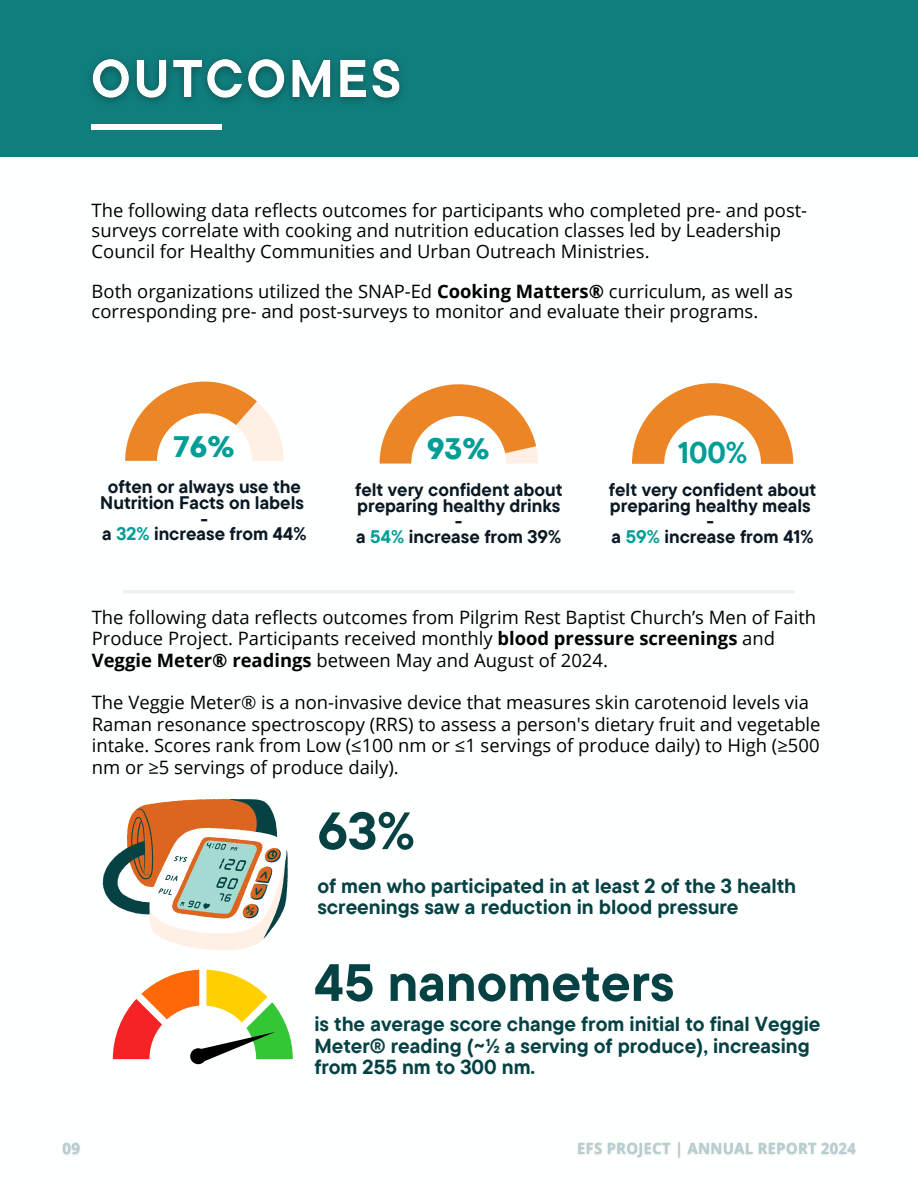
<style>
.page{position:relative;width:918px;height:1188px;background:#fff}
.page>*{position:absolute;margin:0;border:0;box-sizing:border-box;transform-origin:0 0}
.t1{font:700 52.35px "TT Commons Pro";color:#064244}
.t2{font:800 31.35px "Codec Pro";color:#019d97}
.t3{font:700 29.85px "TT Commons Pro";color:#019d97}
.t4{font:700 20.25px/21.3px "TT Commons Pro";color:#064244}
.t5{font:18.45px/21.3px "Open Sans";color:#000}
.t6{font:700 18.15px/15.8px "TT Commons Pro";color:#091822;text-align:center}
.s1{font-weight:700}
.s2{color:#019d97}
</style>
<div class="page">
<svg style="left:632px;top:383px;width:161px;height:81px"></svg>
<svg style="left:380px;top:384px;width:158px;height:80px"></svg>
<div style="left:0;top:0;width:918px;height:157px;background:#107e7d"></div>
<div style="left:92px;top:124px;width:130px;height:6px;background:#fff"></div>
<svg style="left:125px;top:382px;width:159px;height:79px"></svg>
<hr style="left:123px;top:590px;width:672px;height:3px;background:#efefef">
<img style="left:90px;top:59px;width:312px;height:43px">
<svg style="left:103px;top:799px;width:185px;height:152px"></svg>
<svg style="left:113px;top:970px;width:180px;height:94px"></svg>
<img style="left:62px;top:1142px;width:18px;height:13px">
<img style="left:578px;top:1142px;width:278px;height:16px">
<h3 class="t5" style="left:92px;top:200px;width:717px;line-height:20.2px">The following data reflects outcomes for participants who completed pre- and post&shy;surveys correlate with cooking and nutrition education classes led by Leadership<br>Council for Healthy Communities and Urban Outreach Ministries.</h3>
<h6 class="t5" style="left:92px;top:281px;width:703px;line-height:20.2px">Both organizations utilized the SNAP-Ed <span class="s1">Cooking Matters®</span> curriculum, as well as corresponding pre- and post-surveys to monitor and evaluate their programs.</h6>
<h3 class="t2" style="left:174px;top:435px;width:63px">76%</h3>
<h6 class="t6" style="left:100px;top:478px;width:208px">often or always use the<br>Nutrition Facts on labels -<br>a <span class="s2">32%</span> increase from 44%</h6>
<h5 class="t2" style="left:427px;top:438px;width:65px">93%</h5>
<h5 class="t3" style="left:678px;top:433px;width:71px">100%</h5>
<h3 class="t6" style="left:609px;top:481px;width:209px">felt very confident about preparing healthy meals -<br>a <span class="s2">59%</span> increase from 41%</h3>
<h6 class="t6" style="left:355px;top:481px;width:209px">felt very confident about preparing healthy drinks -<br>a <span class="s2">54%</span> increase from 39%</h6>
<h5 class="t5" style="left:92px;top:606px;width:726px">The following data reflects outcomes from Pilgrim Rest Baptist Church’s Men of Faith<br>Produce Project. Participants received monthly <span class="s1">blood pressure screenings</span> and<br><span class="s1">Veggie Meter® readings</span> between May and August of 2024.</h5>
<h5 class="t5" style="left:92px;top:692px;width:730px">The Veggie Meter® is a non-invasive device that measures skin carotenoid levels via Raman resonance spectroscopy (RRS) to assess a person's dietary fruit and vegetable intake. Scores rank from Low (≤100 nm or ≤1 servings of produce daily) to High (≥500 nm or ≥5 servings of produce daily).</h5>
<h2 class="t1" style="left:317px;top:797px;width:99px">63%</h2>
<p class="t4" style="left:317px;top:875px;width:480px">of men who participated in at least 2 of the 3 health screenings saw a reduction in blood pressure</p>
<p class="t1" style="left:314px;top:949px;width:362px">45 nanometers</p>
<h4 class="t4" style="left:314px;top:1013px;width:508px">is the average score change from initial to final Veggie<br>Meter® reading (~½ a serving of produce), increasing from 255 nm to 300 nm.</h4>
</div>
